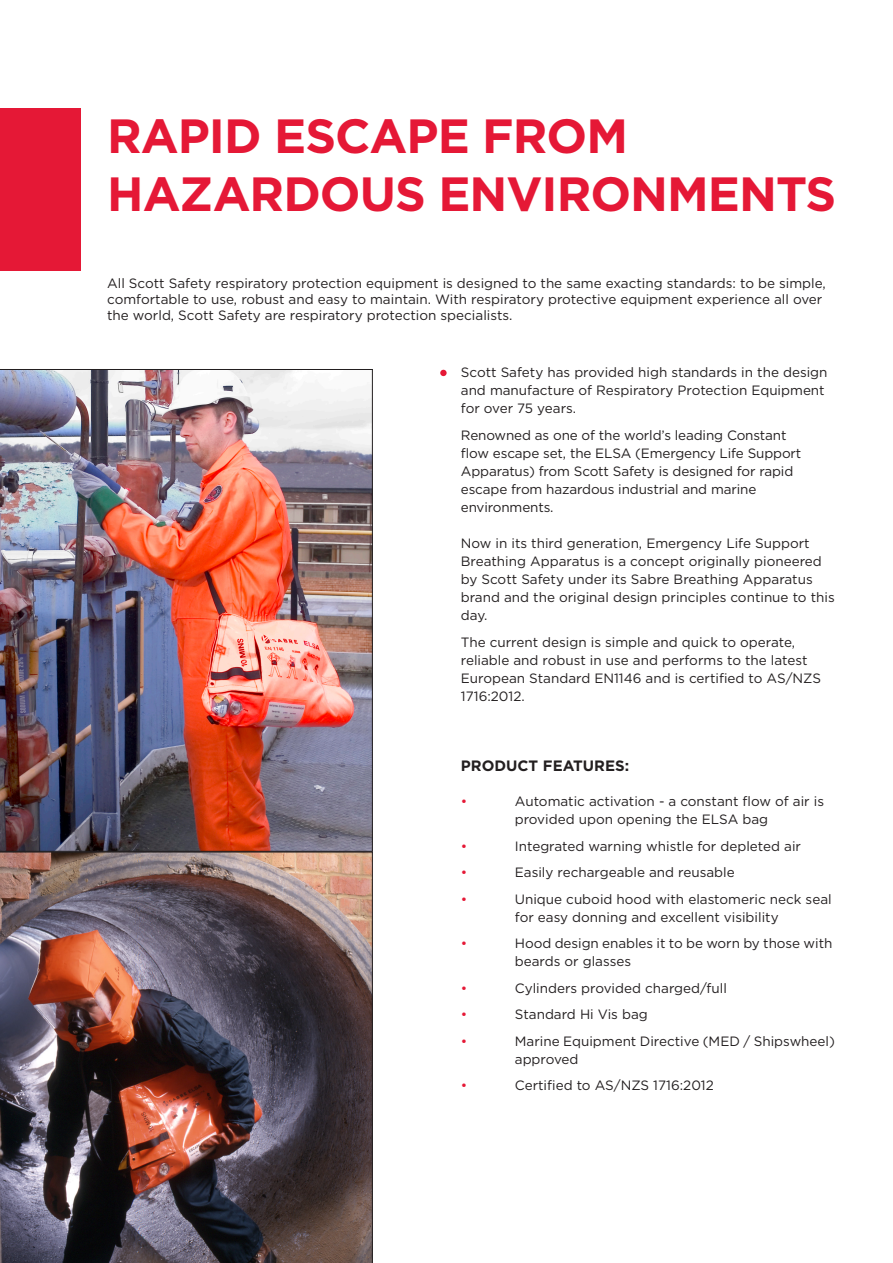
<style>
.page{position:relative;width:893px;height:1263px;background:#fff}
.page>*{position:absolute;margin:0;border:0;box-sizing:border-box;transform-origin:0 0}
.t1{font:700 48px/58.2px "Gotham";letter-spacing:-.02em;color:#e51836}
.body_stone_serif{font:700 15px "Gotham";color:#231f20}
.body_stone_serif-2{font:13.5px/18px "Gotham";color:#231f20}
.body_stone_serif-3{font:13.5px "Gotham";color:#e51836}
</style>
<div class="page">
<img style="left:0;top:369px;width:373px;height:483px">
<img style="left:0;top:852px;width:373px;height:411px">
<div style="left:0;top:108px;width:81px;height:163px;background:#e51836"></div>
<div style="left:440px;top:370px;width:7px;height:6px;background:#e51836;border-radius:50%"></div>
<p class="t1" style="left:107px;top:106px;width:731px">RAPID ESCAPE FROM<br>HAZARDOUS ENVIRONMENTS</p>
<p class="body_stone_serif-2" style="left:107px;top:275px;width:720px;line-height:16.2px">All Scott Safety respiratory protection equipment is designed to the same exacting standards: to be simple, comfortable to use, robust and easy to maintain. With respiratory protective equipment experience all over the world, Scott Safety are respiratory protection specialists.</p>
<p class="body_stone_serif-2" style="left:461px;top:364px;width:368px">Scott Safety has provided high standards in the design and manufacture of Respiratory Protection Equipment for over 75 years.</p>
<p class="body_stone_serif-2" style="left:461px;top:426px;width:342px">Renowned as one of the world’s leading Constant flow escape set, the ELSA (Emergency Life Support Apparatus) from Scott Safety is designed for rapid escape from hazardous industrial and marine environments.</p>
<p class="body_stone_serif-2" style="left:461px;top:534px;width:375px">Now in its third generation, Emergency Life Support Breathing Apparatus is a concept originally pioneered by Scott Safety under its Sabre Breathing Apparatus brand and the original design principles continue to this day.</p>
<p class="body_stone_serif-2" style="left:461px;top:633px;width:362px">The current design is simple and quick to operate, reliable and robust in use and performs to the latest European Standard EN1146 and is certified to AS/NZS 1716:2012.</p>
<p class="body_stone_serif" style="left:461px;top:757px;width:170px">PRODUCT FEATURES:</p>
<p class="body_stone_serif-3" style="left:461px;top:793px;width:8px">•</p>
<p class="body_stone_serif-2" style="left:515px;top:792px;width:311px">Automatic activation - a constant flow of air is provided upon opening the ELSA bag</p>
<p class="body_stone_serif-3" style="left:461px;top:837px;width:8px">•</p>
<p class="body_stone_serif-2" style="left:515px;top:837px;width:288px">Integrated warning whistle for depleted air</p>
<p class="body_stone_serif-3" style="left:461px;top:864px;width:8px">•</p>
<p class="body_stone_serif-2" style="left:515px;top:863px;width:221px">Easily rechargeable and reusable</p>
<p class="body_stone_serif-3" style="left:461px;top:891px;width:8px">•</p>
<p class="body_stone_serif-2" style="left:515px;top:890px;width:318px">Unique cuboid hood with elastomeric neck seal for easy donning and excellent visibility</p>
<p class="body_stone_serif-3" style="left:461px;top:935px;width:8px">•</p>
<p class="body_stone_serif-2" style="left:515px;top:934px;width:319px">Hood design enables it to be worn by those with beards or glasses</p>
<p class="body_stone_serif-3" style="left:461px;top:980px;width:8px">•</p>
<p class="body_stone_serif-2" style="left:515px;top:979px;width:214px">Cylinders provided charged/full</p>
<p class="body_stone_serif-3" style="left:461px;top:1006px;width:8px">•</p>
<p class="body_stone_serif-2" style="left:515px;top:1005px;width:134px">Standard Hi Vis bag</p>
<p class="body_stone_serif-3" style="left:461px;top:1033px;width:8px">•</p>
<p class="body_stone_serif-2" style="left:515px;top:1032px;width:322px">Marine Equipment Directive (MED / Shipswheel) approved</p>
<p class="body_stone_serif-3" style="left:461px;top:1077px;width:8px">•</p>
<p class="body_stone_serif-2" style="left:515px;top:1076px;width:201px">Certified to AS/NZS 1716:2012</p>
</div>
